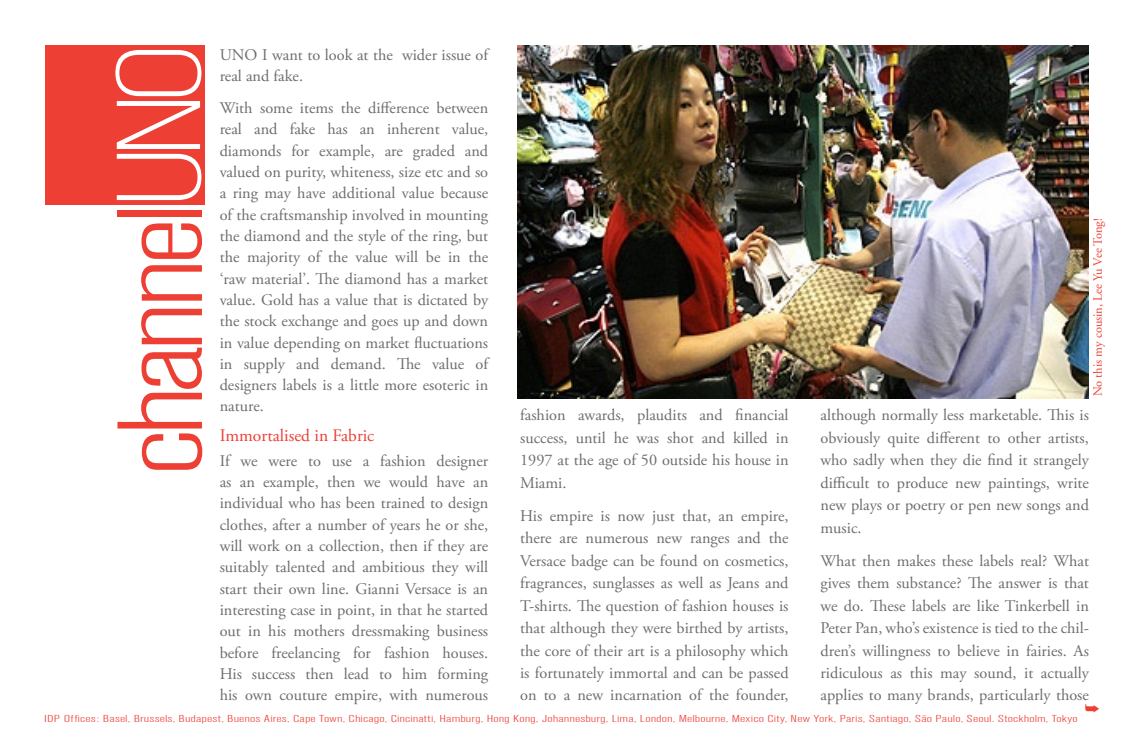
<style>
.page{position:relative;width:1134px;height:753px;background:#fff}
.page>*{position:absolute;margin:0;border:0;box-sizing:border-box;transform-origin:0 0}
.t1{font:300 condensed 119.38px "Akzidenz Grotesk BE";letter-spacing:-.05em;color:#ee3f34;scale:1.29 1}
.t2{font:17.5px "Adobe Garamond Pro";color:#ee3f34}
.t3{font:16.25px/21.4px "Adobe Garamond Pro";color:#6c6d70;text-align:justify}
.t4{font:12.5px "Adobe Garamond";color:#ee3f34}
.t5{font:300 condensed 10px "Akzidenz Grotesk BE";letter-spacing:.005em;color:#ee3f34;scale:1.67 1}
</style>
<div class="page">
<div style="left:45px;top:45px;width:160px;height:160px;background:#ee3f34"></div>
<svg style="left:115px;top:50px;width:86px;height:150px"></svg>
<img style="left:517px;top:45px;width:571px;height:354px">
<p class="t3" style="left:220px;top:44px;width:270px">UNO I want to look at the wider issue of real and fake.</p>
<p class="t3" style="left:220px;top:98px;width:270px">With some items the difference between real and fake has an inherent value, diamonds for example, are graded and valued on purity, whiteness, size etc and so a ring may have additional value because of the craftsmanship involved in mounting the diamond and the style of the ring, but the majority of the value will be in the ‘raw material’. The diamond has a market value. Gold has a value that is dictated by the stock exchange and goes up and down in value depending on market fluctuations in supply and demand. The value of designers labels is a little more esoteric in nature.</p>
<p class="t2" style="left:220px;top:425px;width:156px">Immortalised in Fabric</p>
<p class="t3" style="left:220px;top:451px;width:270px">If we were to use a fashion designer as an example, then we would have an individual who has been trained to design clothes, after a number of years he or she, will work on a collection, then if they are suitably talented and ambitious they will start their own line. Gianni Versace is an interesting case in point, in that he started out in his mothers dressmaking business before freelancing for fashion houses.<br>His success then lead to him forming his own couture empire, with numerous</p>
<h1 class="t1" style="left:97px;top:476px;width:213px;rotate:-90deg">channel</h1>
<p class="t4" style="left:1091px;top:396px;width:179px;rotate:-90deg">No this my cousin, Lee Yu Vee Tong!</p>
<p class="t3" style="left:820px;top:405px;width:270px;line-height:22.5px">although normally less marketable. This is obviously quite different to other artists, who sadly when they die find it strangely difficult to produce new paintings, write new plays or poetry or pen new songs and music.</p>
<p class="t3" style="left:820px;top:550px;width:270px;line-height:22.5px">What then makes these labels real? What gives them substance? The answer is that we do. These labels are like Tinkerbell in Peter Pan, who’s existence is tied to the chil&shy;dren’s willingness to believe in fairies. As ridiculous as this may sound, it actually applies to many brands, particularly those</p>
<p class="t5" style="left:44px;top:714px;width:620px">IDP Offices: Basel, Brussels, Budapest, Buenos Aires, Cape Town, Chicago, Cincinatti, Hamburg, Hong Kong, Johannesburg, Lima, London, Melbourne, Mexico City, New York, Paris, Santiago, São Paulo, Seoul. Stockholm, Tokyo</p>
<p class="t3" style="left:520px;top:405px;width:270px;line-height:22.5px">fashion awards, plaudits and financial success, until he was shot and killed in 1997 at the age of 50 outside his house in Miami.</p>
<p class="t3" style="left:520px;top:505px;width:270px;line-height:22.5px">His empire is now just that, an empire, there are numerous new ranges and the Versace badge can be found on cosmetics, fragrances, sunglasses as well as Jeans and T-shirts. The question of fashion houses is that although they were birthed by artists, the core of their art is a philosophy which is fortunately immortal and can be passed on to a new incarnation of the founder,</p>
</div>
